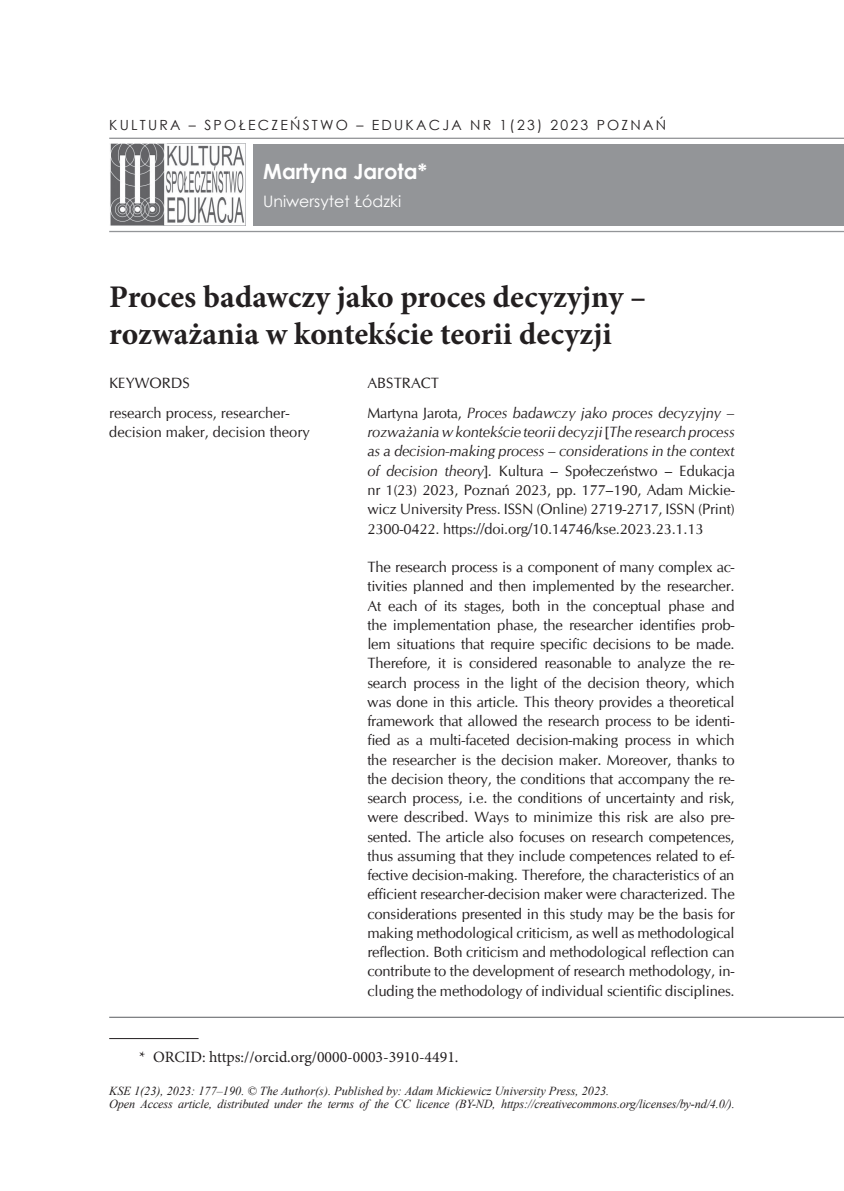
<style>
.page{position:relative;width:844px;height:1191px;background:#fff}
.page>*{position:absolute;margin:0;border:0;box-sizing:border-box;transform-origin:0 0}
.t1{font:700 31.5px/36.8px "Minion Pro";color:#231f20}
.t2{font:700 21px "Century Gothic";color:#fff}
.t3{font:15.75px "Minion Pro";color:#231f20}
.t4{font:15.75px "Century Gothic";color:#fff}
.t5{font:14.88px/19.2px "CG Omega";letter-spacing:-.01em;color:#231f20;text-align:justify}
.t6{font:italic 14.88px/29.8px "CG Omega";letter-spacing:-.01em;color:#231f20}
.t7{font:14px "Century Gothic";letter-spacing:.16em;color:#231f20}
.t8{font:italic 12.25px/12.2px "Times New Roman";letter-spacing:-.015em;color:#231f20}
.s1{font-style:normal}
.s2{font-style:italic}
</style>
<div class="page">
<div style="left:253px;top:144px;width:590px;height:82px;background:#939598"></div>
<hr style="left:109px;top:138px;width:734px;height:1px;background:#939598">
<img style="left:110px;top:144px;width:135px;height:82px">
<hr style="left:109px;top:1016px;width:734px;height:2px;background:#808285">
<hr style="left:109px;top:231px;width:734px;height:1px;background:#939598">
<hr style="left:109px;top:1038px;width:89px;height:1px;background:#231f20">
<p class="t7" style="left:109px;top:115px;width:558px">KULTURA – SPOŁECZEŃSTWO – EDUKACJA NR 1(23) 2023 POZNAŃ</p>
<h2 class="t2" style="left:263px;top:155px;width:165px">Martyna Jarota*</h2>
<p class="t4" style="left:263px;top:190px;width:139px">Uniwersytet Łódzki</p>
<h1 class="t1" style="left:109px;top:278px;width:538px">Proces badawczy jako proces decyzyjny – rozważania w kontekście teorii decyzji</h1>
<p class="t5" style="left:109px;top:368px;width:182px;line-height:29.8px">KEYWORDS<br>research process, researcher-</p>
<p class="t5" style="left:109px;top:423px;width:202px">decision maker, decision theory</p>
<p class="t6" style="left:367px;top:368px;width:368px"><span class="s1">ABSTRACT<br>Martyna Jarota,</span> Proces badawczy jako proces decyzyjny –</p>
<p class="t5" style="left:367px;top:423px;width:369px"><span class="s2">rozważania w kontekście teorii decyzji</span> [<span class="s2">The research process as a decision-making process – considerations in the context of decision theory</span>]<span class="s2">.</span> Kultura – Społeczeństwo – Edukacja nr 1(23) 2023, Poznań 2023, pp. 177–190, Adam Mickie&shy;wicz University Press. ISSN (Online) 2719-2717, ISSN (Print)<br>2300-0422. https://doi.org/10.14746/kse.2023.23.1.13</p>
<p class="t5" style="left:367px;top:557px;width:369px">The research process is a component of many complex ac&shy;tivities planned and then implemented by the researcher.<br>At each of its stages, both in the conceptual phase and the implementation phase, the researcher identifies prob&shy;lem situations that require specific decisions to be made.<br>Therefore, it is considered reasonable to analyze the re&shy;search process in the light of the decision theory, which was done in this article. This theory provides a theoretical framework that allowed the research process to be identi&shy;fied as a multi-faceted decision-making process in which the researcher is the decision maker. Moreover, thanks to the decision theory, the conditions that accompany the re&shy;search process, i.e. the conditions of uncertainty and risk, were described. Ways to minimize this risk are also pre&shy;sented. The article also focuses on research competences, thus assuming that they include competences related to ef&shy;fective decision-making. Therefore, the characteristics of an efficient researcher-decision maker were characterized. The considerations presented in this study may be the basis for making methodological criticism, as well as methodological reflection. Both criticism and methodological reflection can contribute to the development of research methodology, in&shy;cluding the methodology of individual scientific disciplines.</p>
<p class="t3" style="left:139px;top:1046px;width:321px">* ORCID: https://orcid.org/0000-0003-3910-4491.</p>
<p class="t8" style="left:109px;top:1084px;width:627px">KSE 1(23), 2023: 177–190. © The Author(s). Published by: Adam Mickiewicz University Press, 2023.<br>Open Access article, distributed under the terms of the CC licence (BY-ND, https://creativecommons.org/licenses/by-nd/4.0/).</p>
</div>
